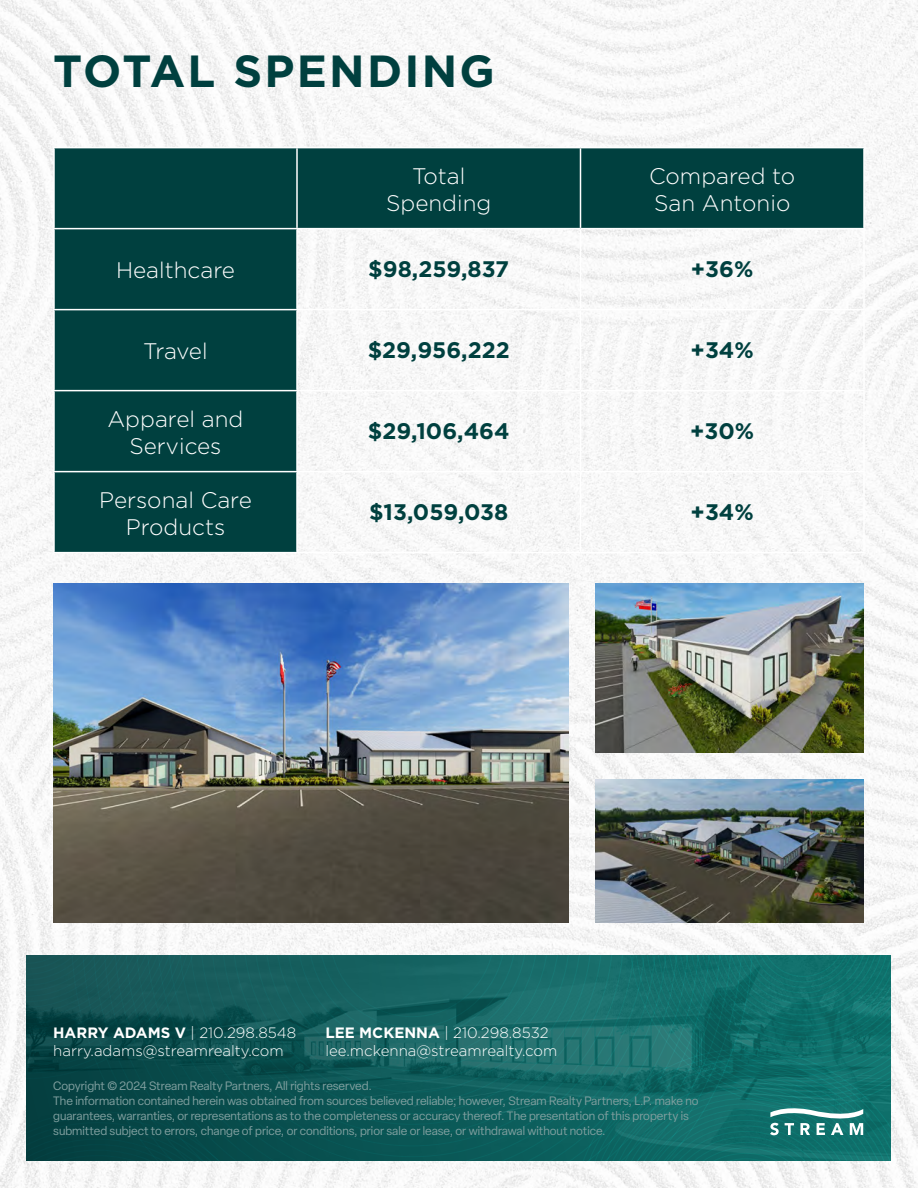
<style>
.page{position:relative;width:918px;height:1188px;background:#fff}
.page>*{position:absolute;margin:0;border:0;box-sizing:border-box;transform-origin:0 0}
.t1{font:700 45px "Gotham";letter-spacing:.05em;color:#00403f}
.t2{font:300 22.5px/27px "Gotham";color:#fff;text-align:center}
.t3{font:700 22.5px "Gotham";color:#00403f}
.t4{font:300 15px/18px "Gotham";color:#fff}
.t5{font:12px/15px "Elza";color:#809f9f}
.s1{font-weight:700}
</style>
<div class="page">
<img style="left:0;top:0;width:918px;height:1188px">
<svg style="left:26px;top:956px;width:864px;height:206px;background:#13615f"></svg>
<svg style="left:55px;top:148px;width:808px;height:404px"></svg>
<hr style="left:297px;top:147px;width:283px;height:1px;background:#fff">
<hr style="left:580px;top:147px;width:285px;height:1px;background:#fff">
<hr style="left:580px;top:148px;width:1px;height:80px;background:#fff">
<hr style="left:863px;top:148px;width:2px;height:80px;background:#fff">
<hr style="left:297px;top:228px;width:283px;height:1px;background:#fff">
<hr style="left:580px;top:228px;width:285px;height:1px;background:#fff">
<hr style="left:53px;top:147px;width:244px;height:1px;background:#fff">
<hr style="left:53px;top:148px;width:2px;height:80px;background:#fff">
<hr style="left:296px;top:148px;width:2px;height:80px;background:#fff">
<hr style="left:53px;top:228px;width:244px;height:1px;background:#fff">
<hr style="left:53px;top:229px;width:2px;height:80px;background:#fff">
<hr style="left:296px;top:229px;width:2px;height:80px;background:#fff">
<hr style="left:53px;top:309px;width:244px;height:1px;background:#fff">
<hr style="left:53px;top:310px;width:2px;height:80px;background:#fff">
<hr style="left:296px;top:310px;width:2px;height:80px;background:#fff">
<hr style="left:53px;top:390px;width:244px;height:1px;background:#fff">
<hr style="left:53px;top:391px;width:2px;height:80px;background:#fff">
<hr style="left:296px;top:391px;width:2px;height:80px;background:#fff">
<hr style="left:53px;top:471px;width:244px;height:1px;background:#fff">
<hr style="left:53px;top:472px;width:2px;height:80px;background:#fff">
<hr style="left:296px;top:472px;width:2px;height:80px;background:#fff">
<hr style="left:53px;top:552px;width:244px;height:1px;background:#fff">
<hr style="left:580px;top:229px;width:1px;height:80px;background:#fff">
<hr style="left:863px;top:229px;width:2px;height:80px;background:#fff">
<hr style="left:297px;top:309px;width:283px;height:1px;background:#fff">
<hr style="left:580px;top:310px;width:1px;height:80px;background:#fff">
<hr style="left:580px;top:309px;width:285px;height:1px;background:#fff">
<hr style="left:863px;top:310px;width:2px;height:80px;background:#fff">
<hr style="left:297px;top:390px;width:283px;height:1px;background:#fff">
<hr style="left:580px;top:391px;width:1px;height:80px;background:#fff">
<hr style="left:580px;top:390px;width:285px;height:1px;background:#fff">
<hr style="left:863px;top:391px;width:2px;height:80px;background:#fff">
<hr style="left:297px;top:471px;width:283px;height:1px;background:#fff">
<hr style="left:297px;top:552px;width:283px;height:1px;background:#fff">
<hr style="left:580px;top:472px;width:1px;height:80px;background:#fff">
<hr style="left:580px;top:471px;width:285px;height:1px;background:#fff">
<hr style="left:863px;top:472px;width:2px;height:80px;background:#fff">
<hr style="left:580px;top:552px;width:285px;height:1px;background:#fff">
<img style="left:53px;top:583px;width:515px;height:339px">
<img style="left:595px;top:583px;width:268px;height:170px">
<img style="left:595px;top:780px;width:268px;height:142px">
<h1 class="t1" style="left:53px;top:45px;width:443px">TOTAL SPENDING</h1>
<h2 class="t2" style="left:386px;top:162px;width:107px">Total<br>Spending</h2>
<h2 class="t2" style="left:649px;top:162px;width:148px;text-align:left">Compared to<br>San Antonio</h2>
<h2 class="t2" style="left:116px;top:256px;width:120px">Healthcare</h2>
<h2 class="t3" style="left:368px;top:256px;width:142px">$98,259,837</h2>
<h2 class="t3" style="left:691px;top:256px;width:64px">+36%</h2>
<h2 class="t2" style="left:143px;top:337px;width:66px">Travel</h2>
<h2 class="t3" style="left:368px;top:337px;width:143px">$29,956,222</h2>
<h2 class="t3" style="left:691px;top:337px;width:65px">+34%</h2>
<h2 class="t2" style="left:108px;top:405px;width:137px">Apparel and<br>Services</h2>
<h2 class="t2" style="left:99px;top:486px;width:154px">Personal Care<br>Products</h2>
<h2 class="t3" style="left:368px;top:418px;width:143px">$29,106,464</h2>
<h2 class="t3" style="left:690px;top:418px;width:66px">+30%</h2>
<h2 class="t3" style="left:369px;top:499px;width:141px">$13,059,038</h2>
<h2 class="t3" style="left:691px;top:499px;width:65px">+34%</h2>
<p class="t4" style="left:53px;top:1023px;width:245px"><span class="s1">HARRY ADAMS V</span> | 210.298.8548 harry.adams@streamrealty.com</p>
<p class="t4" style="left:325px;top:1023px;width:234px"><span class="s1">LEE MCKENNA</span> | 210.298.8532 lee.mckenna@streamrealty.com</p>
<p class="t5" style="left:53px;top:1078px;width:647px">Copyright © 2024 Stream Realty Partners, All rights reserved.<br>The information contained herein was obtained from sources believed reliable; however, Stream Realty Partners, L.P. make no guarantees, warranties, or representations as to the completeness or accuracy thereof. The presentation of this property is submitted subject to errors, change of price, or conditions, prior sale or lease, or withdrawal without notice.</p>
</div>
